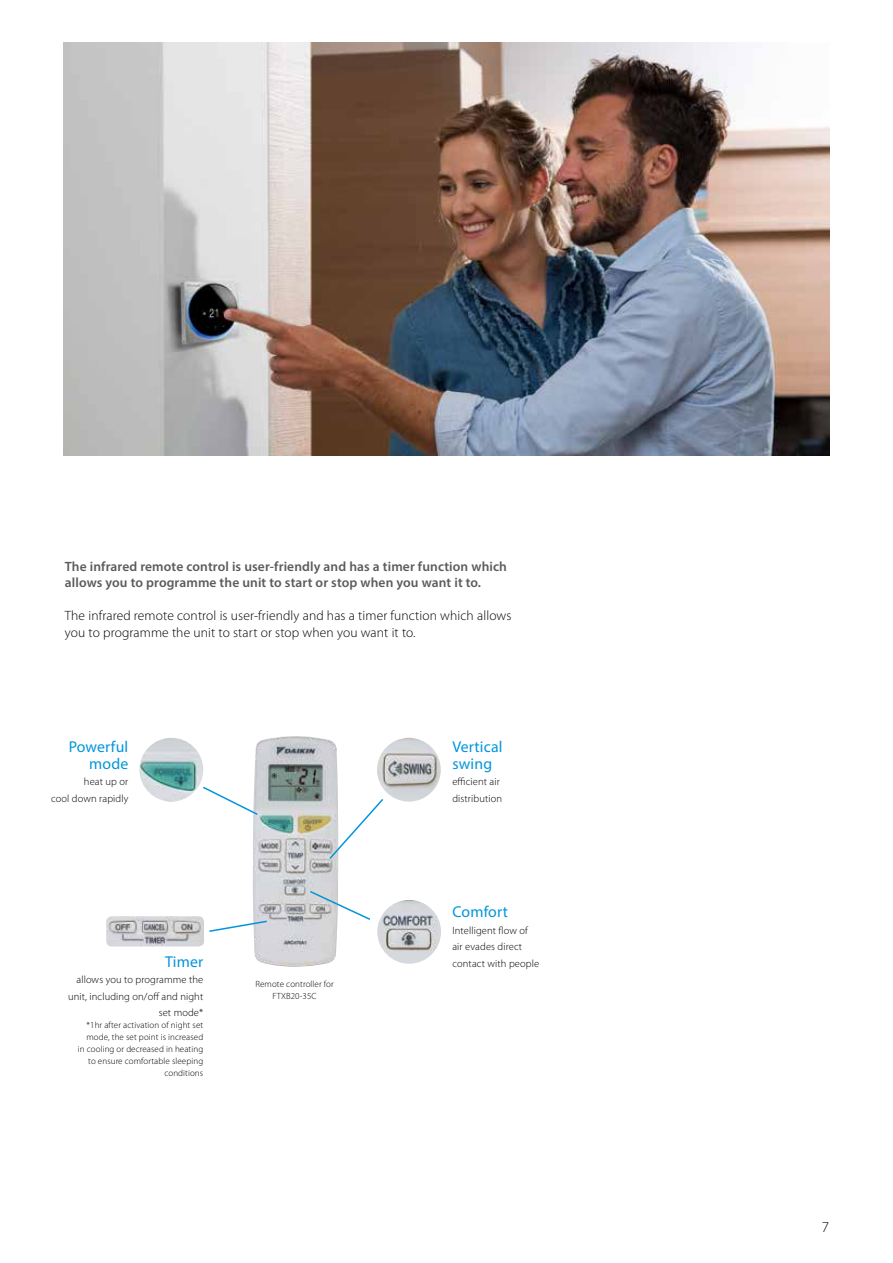
<style>
.page{position:relative;width:893px;height:1263px;background:#fff}
.page>*{position:absolute;margin:0;border:0;box-sizing:border-box;transform-origin:0 0}
.t1{font:15.75px/16.5px "Myriad Pro";letter-spacing:.01em;color:#0095db;text-align:right}
.t2{font:300 15px "Myriad Pro";color:#000}
.t3{font:600 13.5px/16.5px "Myriad Pro";letter-spacing:.01em;color:#5b5a5e}
.t4{font:300 13.5px/16.5px "Myriad Pro";letter-spacing:.01em;color:#000}
.t5{font:300 10.5px/16.5px "Myriad Pro";letter-spacing:.01em;color:#000;text-align:right}
.t6{font:300 9px/12px "Myriad Pro";letter-spacing:.01em;color:#000;text-align:center}
</style>
<div class="page">
<img style="left:64px;top:43px;width:765px;height:412px">
<img style="left:253px;top:736px;width:85px;height:231px">
<svg style="left:203px;top:785px;width:56px;height:31px"></svg>
<svg style="left:328px;top:797px;width:56px;height:63px"></svg>
<svg style="left:209px;top:919px;width:59px;height:14px"></svg>
<svg style="left:308px;top:889px;width:63px;height:32px"></svg>
<img style="left:139px;top:738px;width:64px;height:63px;border-radius:32px">
<img style="left:377px;top:900px;width:64px;height:64px;border-radius:32px">
<img style="left:377px;top:738px;width:64px;height:63px;border-radius:32px">
<img style="left:106px;top:916px;width:98px;height:30px">
<p class="t3" style="left:65px;top:557px;width:444px">The infrared remote control is user-friendly and has a timer function which allows you to programme the unit to start or stop when you want it to.</p>
<p class="t4" style="left:65px;top:607px;width:448px">The infrared remote control is user-friendly and has a timer function which allows you to programme the unit to start or stop when you want it to.</p>
<h1 class="t1" style="left:69px;top:738px;width:61px">Powerful mode</h1>
<p class="t5" style="left:51px;top:773px;width:79px">heat up or<br>cool down rapidly</p>
<h1 class="t1" style="left:165px;top:953px;width:40px">Timer</h1>
<p class="t5" style="left:68px;top:971px;width:137px">allows you to programme the unit, including on/off and night set mode*</p>
<p class="t6" style="left:78px;top:1019px;width:127px;text-align:right">*1hr after activation of night set mode, the set point is increased in cooling or decreased in heating to ensure comfortable sleeping conditions</p>
<p class="t6" style="left:255px;top:978px;width:80px">Remote controller for<br>FTXB20-35C</p>
<h1 class="t1" style="left:452px;top:738px;width:52px;text-align:left">Vertical swing</h1>
<p class="t5" style="left:452px;top:773px;width:51px;text-align:left">efficient air distribution</p>
<h1 class="t1" style="left:452px;top:903px;width:57px">Comfort</h1>
<p class="t5" style="left:452px;top:922px;width:88px;text-align:left">Intelligent flow of air evades direct contact with people</p>
<h2 class="t2" style="left:822px;top:1219px;width:9px">7</h2>
</div>
